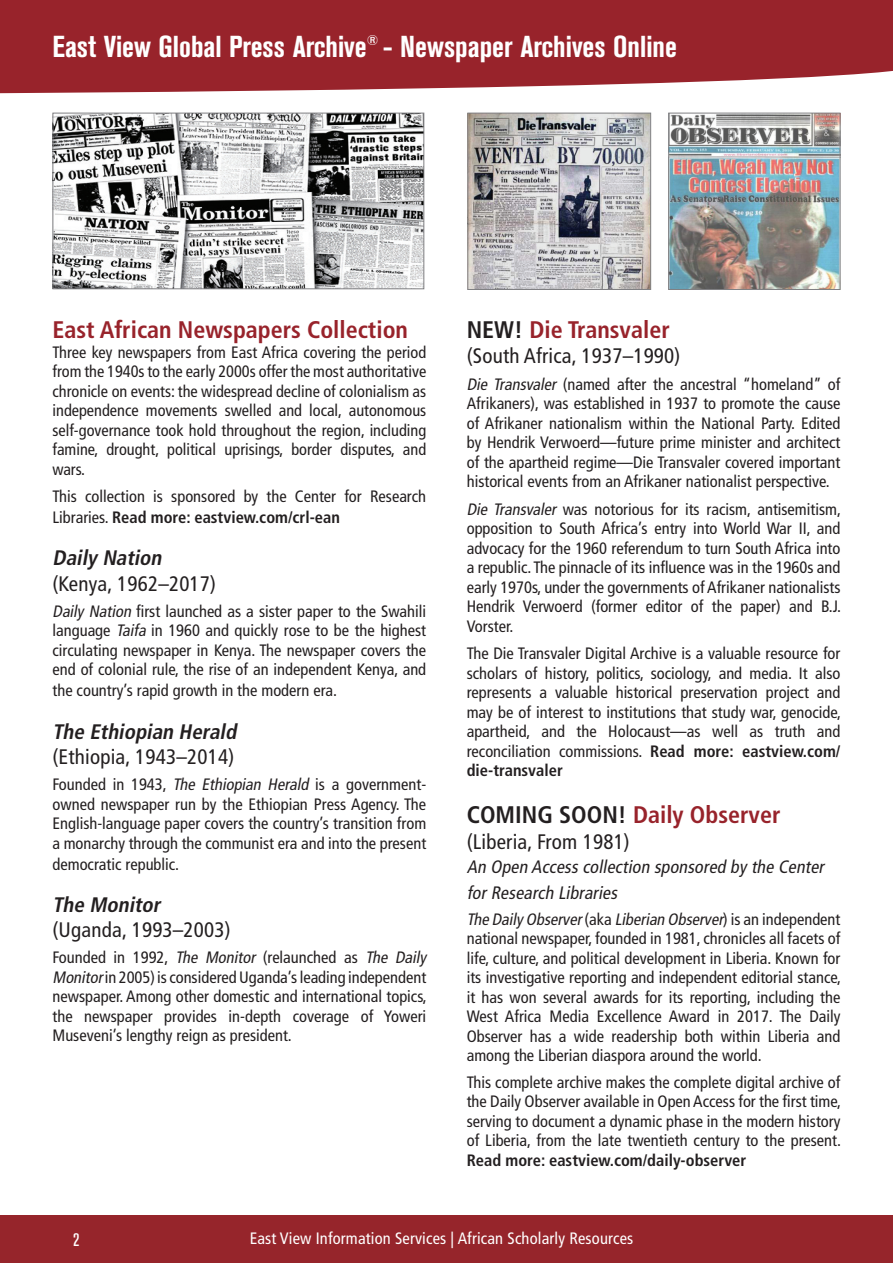
<style>
.page{position:relative;width:893px;height:1263px;background:#fff}
.page>*{position:absolute;margin:0;border:0;box-sizing:border-box;transform-origin:0 0}
.t1{font:700 condensed 30px "Akzidenz Grotesk BE";color:#fff}
.t2{font:700 condensed 24px "Frutiger LT Std";color:#98232b}
.t3{font:condensed 21px "Frutiger LT Std";letter-spacing:.01em;color:#231f20}
.t4{font:italic 700 condensed 21px "Frutiger LT Std";color:#231f20}
.t5{font:italic condensed 18px/25.2px "Frutiger LT Std";color:#231f20}
.t6{font:500 condensed 18px "Akzidenz Grotesk BE";color:#fff}
.t7{font:condensed 16.5px/19.5px "Frutiger LT Std";color:#231f20;text-align:justify}
.t8{font:condensed 16.5px "Frutiger LT Std";letter-spacing:.01em;color:#fff}
.t9{font:700 condensed 16.5px "Frutiger LT Std";color:#231f20}
.s1{font-weight:700}
.s2{font-style:italic}
.s3{color:#231f20}
</style>
<div class="page">
<img style="left:55px;top:115px;width:367px;height:172px">
<div style="left:53px;top:113px;width:371px;height:176px;border:1px solid #808083"></div>
<img style="left:469px;top:115px;width:180px;height:173px">
<div style="left:467px;top:113px;width:184px;height:177px;border:1px solid #808083"></div>
<img style="left:670px;top:115px;width:168px;height:173px">
<div style="left:668px;top:113px;width:172px;height:177px;border:1px solid #808083"></div>
<div style="left:0;top:1215px;width:893px;height:48px;background:#96252b"></div>
<svg style="left:0;top:0;width:893px;height:94px;background:#a0343c"></svg>
<h1 class="t1" style="left:53px;top:30px;width:626px">East View Global Press Archive<sup>®</sup> - Newspaper Archives Online</h1>
<h2 class="t2" style="left:53px;top:316px;width:357px">East African Newspapers Collection</h2>
<p class="t7" style="left:53px;top:342px;width:375px">Three key newspapers from East Africa covering the period from the 1940s to the early 2000s offer the most authoritative chronicle on events: the widespread decline of colonialism as independence movements swelled and local, autonomous self-governance took hold throughout the region, including famine, drought, political uprisings, border disputes, and wars.</p>
<p class="t7" style="left:53px;top:486px;width:375px;line-height:21px">This collection is sponsored by the Center for Research<br>Libraries. <span class="s1">Read more: eastview.com/crl-ean</span></p>
<p class="t4" style="left:53px;top:546px;width:115px">Daily Nation</p>
<p class="t3" style="left:53px;top:571px;width:165px">(Kenya, 1962–2017)</p>
<p class="t7" style="left:53px;top:601px;width:375px"><span class="s2">Daily Nation</span> first launched as a sister paper to the Swahili language <span class="s2">Taifa</span> in 1960 and quickly rose to be the highest circulating newspaper in Kenya. The newspaper covers the end of colonial rule, the rise of an independent Kenya, and</p>
<p class="t7" style="left:53px;top:681px;width:286px">the country’s rapid growth in the modern era.</p>
<p class="t4" style="left:53px;top:719px;width:190px">The Ethiopian Herald</p>
<p class="t3" style="left:53px;top:744px;width:183px">(Ethiopia, 1943–2014)</p>
<p class="t7" style="left:53px;top:775px;width:375px">Founded in 1943, <span class="s2">The Ethiopian Herald</span> is a government&shy;owned newspaper run by the Ethiopian Press Agency. The English-language paper covers the country’s transition from a monarchy through the communist era and into the present</p>
<p class="t7" style="left:53px;top:854px;width:128px">democratic republic.</p>
<p class="t4" style="left:53px;top:892px;width:114px">The Monitor</p>
<p class="t3" style="left:53px;top:917px;width:180px">(Uganda, 1993–2003)</p>
<p class="t7" style="left:53px;top:948px;width:376px">Founded in 1992, <span class="s2">The Monitor</span> (relaunched as <span class="s2">The Daily Monitor</span>in 2005) is considered Uganda’s leading independent newspaper. Among other domestic and international topics, the newspaper provides in-depth coverage of Yoweri Museveni’s lengthy reign as president.</p>
<h2 class="t2" style="left:467px;top:316px;width:205px"><span class="s3">NEW!</span> Die Transvaler</h2>
<p class="t3" style="left:467px;top:344px;width:215px">(South Africa, 1937–1990)</p>
<p class="t7" style="left:467px;top:374px;width:375px"><span class="s2">Die Transvaler</span> (named after the ancestral “homeland” of Afrikaners), was established in 1937 to promote the cause of Afrikaner nationalism within the National Party. Edited by Hendrik Verwoerd—future prime minister and architect of the apartheid regime—Die Transvaler covered important historical events from an Afrikaner nationalist perspective.</p>
<p class="t7" style="left:467px;top:499px;width:376px"><span class="s2">Die Transvaler</span> was notorious for its racism, antisemitism, opposition to South Africa’s entry into World War II, and advocacy for the 1960 referendum to turn South Africa into a republic. The pinnacle of its influence was in the 1960s and early 1970s, under the governments of Afrikaner nationalists Hendrik Verwoerd (former editor of the paper) and B.J.<br>Vorster.</p>
<p class="t7" style="left:467px;top:644px;width:376px">The Die Transvaler Digital Archive is a valuable resource for scholars of history, politics, sociology, and media. It also represents a valuable historical preservation project and may be of interest to institutions that study war, genocide, apartheid, and the Holocaust—as well as truth and reconciliation commissions. <span class="s1">Read more: eastview.com/ die-transvaler</span></p>
<h2 class="t2" style="left:467px;top:801px;width:315px"><span class="s3">COMING SOON!</span> Daily Observer</h2>
<p class="t3" style="left:467px;top:829px;width:165px">(Liberia, From 1981)</p>
<p class="t5" style="left:467px;top:855px;width:362px">An Open Access collection sponsored by the Center forResearch Libraries</p>
<p class="t7" style="left:467px;top:909px;width:376px"><span class="s2">The Daily Observer</span>( a k a <span class="s2">Liberian Observer</span>) i s a n i n d e p e n d e n t national newspaper, founded in 1981, chronicles all facets of life, culture, and political development in Liberia. Known for its investigative reporting and independent editorial stance, it has won several awards for its reporting, including the West Africa Media Excellence Award in 2017. The Daily Observer has a wide readership both within Liberia and among the Liberian diaspora around the world.</p>
<p class="t7" style="left:467px;top:1072px;width:376px">This complete archive makes the complete digital archive of the Daily Observer available in Open Access for the first time, serving to document a dynamic phase in the modern history of Liberia, from the late twentieth century to the present.</p>
<p class="t9" style="left:467px;top:1150px;width:281px">Read more: eastview.com/daily-observer</p>
<p class="t6" style="left:73px;top:1229px;width:8px">2</p>
<p class="t8" style="left:250px;top:1229px;width:385px">East View Information Services | African Scholarly Resources</p>
</div>
